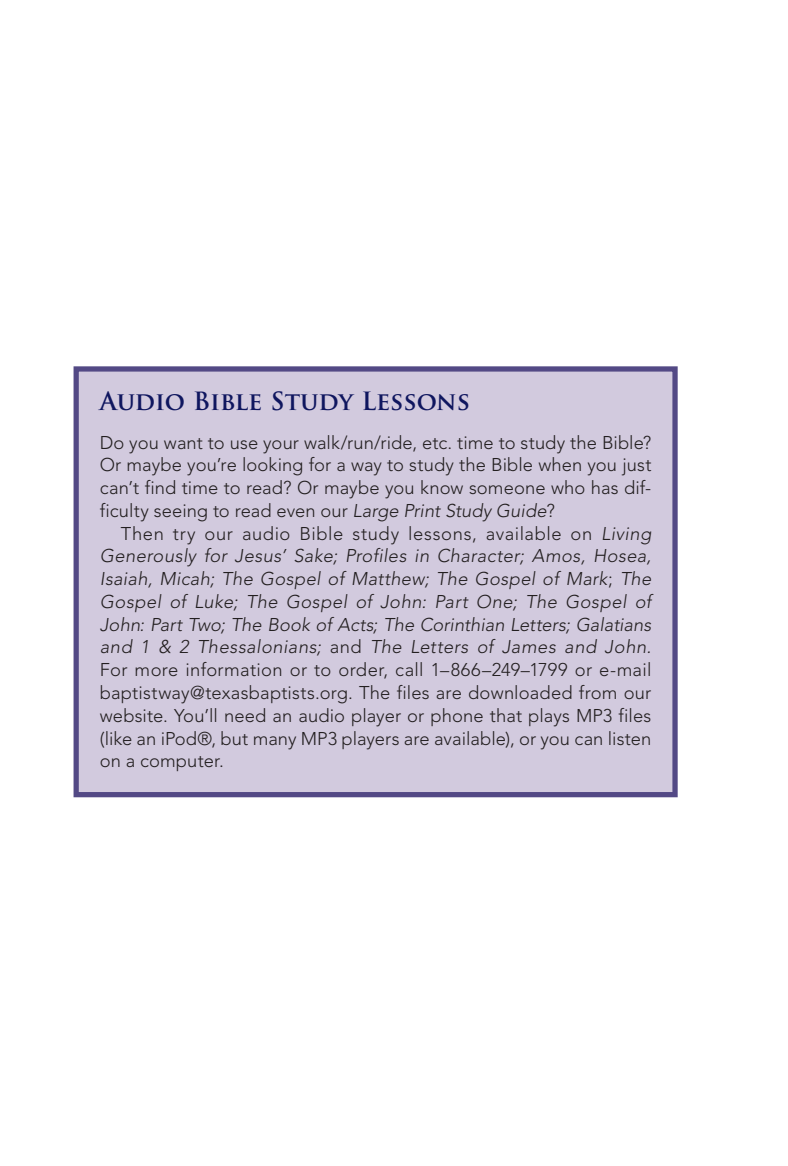
<style>
.page{position:relative;width:788px;height:1166px;background:#fff}
.page>*{position:absolute;margin:0;border:0;box-sizing:border-box;transform-origin:0 0}
.sb_head{font:700 24.5px "Trajan Pro";color:#0f165f}
.sb2{font:300 18.38px/22.8px "Avenir";letter-spacing:.005em;color:#231f20;text-align:justify}
.sb{font:300 18.38px/22.8px "Avenir";letter-spacing:.005em;color:#231f20;text-align:justify}
.s1{font-style:italic}
</style>
<div class="page">
<div style="left:76px;top:369px;width:599px;height:425px;background:#d2cade"></div>
<div style="left:74px;top:366px;width:603px;height:431px;border:5px solid #534985"></div>
<p class="sb_head" style="left:100px;top:386px;width:372px">Audio Bible Study Lessons</p>
<p class="sb" style="left:100px;top:431px;width:553px">Do you want to use your walk/run/ride, etc. time to study the Bible?<br>Or maybe you’re looking for a way to study the Bible when you just can’t find time to read? Or maybe you know someone who has dif&shy;ficulty seeing to read even our <span class="s1">Large Print Study Guide</span>?</p>
<p class="sb2" style="left:100px;top:522px;width:553px;text-indent:21px">Then try our audio Bible study lessons, available on <span class="s1">Living Generously for Jesus’ Sake; Profiles in Character; Amos, Hosea, Isaiah, Micah; The Gospel of Matthew; The Gospel of Mark</span>; <span class="s1">The Gospel of Luke; The Gospel of John: Part One; The Gospel of John: Part Two; The Book of Acts; The Corinthian Letters; Galatians and 1 &amp; 2 Thessalonians;</span> and <span class="s1">The Letters of James and John.<br></span>For more information or to order, call 1–866–249–1799 or e-mail baptistway@texasbaptists.org. The files are downloaded from our website. You’ll need an audio player or phone that plays MP3 files (like an iPod®, but many MP3 players are available), or you can listen on a computer.</p>
</div>
